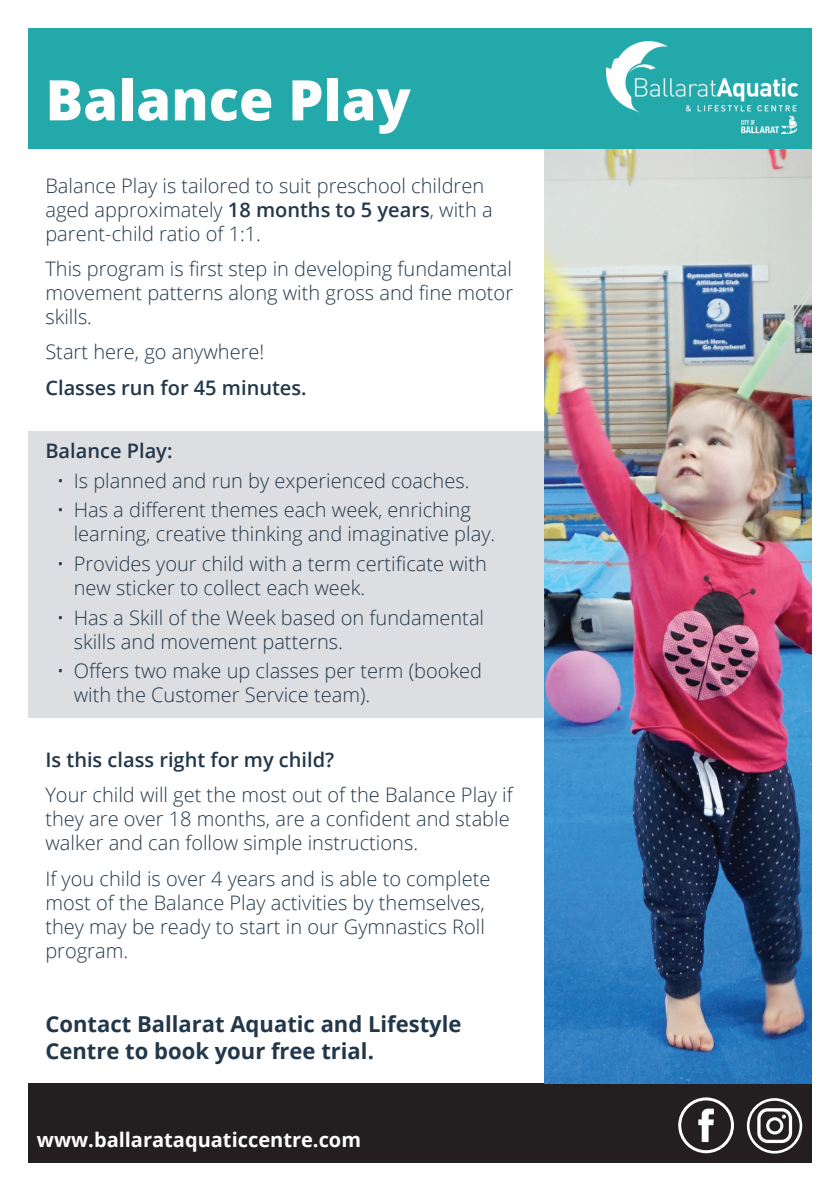
<style>
.page{position:relative;width:840px;height:1191px;background:#fff}
.page>*{position:absolute;margin:0;border:0;box-sizing:border-box;transform-origin:0 0}
.t1{font:800 56px "Open Sans";color:#fff}
.t2{font:700 22px/26.4px "Open Sans";color:#22384a}
.t3{font:300 20px/24px "Open Sans";color:#22384a}
.t4{font:600 20px "Open Sans";color:#22384a}
.t5{font:700 20px "Open Sans";color:#fff}
.s1{font-weight:600}
</style>
<div class="page">
<div style="left:28px;top:431px;width:516px;height:286px;background:#dddee1"></div>
<div style="left:28px;top:28px;width:783px;height:121px;background:#24a9aa"></div>
<img style="left:606px;top:41px;width:191px;height:92px">
<div style="left:28px;top:1083px;width:783px;height:79px;background:#231f20"></div>
<svg style="left:678px;top:1097px;width:55px;height:56px"></svg>
<svg style="left:746px;top:1098px;width:55px;height:55px"></svg>
<img style="left:544px;top:149px;width:267px;height:934px">
<h1 class="t1" style="left:45px;top:57px;width:367px">Balance Play</h1>
<p class="t3" style="left:45px;top:173px;width:448px">Balance Play is tailored to suit preschool children aged approximately <span class="s1">18 months to 5 years</span>, with a parent-child ratio of 1:1.</p>
<p class="t3" style="left:45px;top:256px;width:469px;text-align:justify">This program is first step in developing fundamental movement patterns along with gross and fine motor skills.</p>
<p class="t3" style="left:45px;top:339px;width:220px">Start here, go anywhere!</p>
<p class="t4" style="left:45px;top:374px;width:263px">Classes run for 45 minutes.</p>
<p class="t4" style="left:45px;top:437px;width:128px">Balance Play:</p>
<p class="t3" style="left:57px;top:468px;width:414px">• Is planned and run by experienced coaches.</p>
<p class="t3" style="left:74px;top:497px;width:423px;text-indent:-17px">• Has a different themes each week, enriching learning, creative thinking and imaginative play.</p>
<p class="t3" style="left:74px;top:551px;width:414px;text-indent:-17px">• Provides your child with a term certificate with new sticker to collect each week.</p>
<p class="t3" style="left:74px;top:605px;width:411px;text-indent:-17px">• Has a Skill of the Week based on fundamental skills and movement patterns.</p>
<p class="t3" style="left:74px;top:658px;width:409px;text-indent:-17px">• Offers two make up classes per term (booked with the Customer Service team).</p>
<p class="t4" style="left:45px;top:746px;width:290px">Is this class right for my child?</p>
<p class="t3" style="left:45px;top:782px;width:468px">Your child will get the most out of the Balance Play if they are over 18 months, are a confident and stable walker and can follow simple instructions.</p>
<p class="t3" style="left:45px;top:866px;width:446px">If you child is over 4 years and is able to complete most of the Balance Play activities by themselves, they may be ready to start in our Gymnastics Roll program.</p>
<p class="t2" style="left:45px;top:1010px;width:417px">Contact Ballarat Aquatic and Lifestyle<br>Centre to book your free trial.</p>
<p class="t5" style="left:37px;top:1126px;width:325px">www.ballarataquaticcentre.com</p>
</div>
